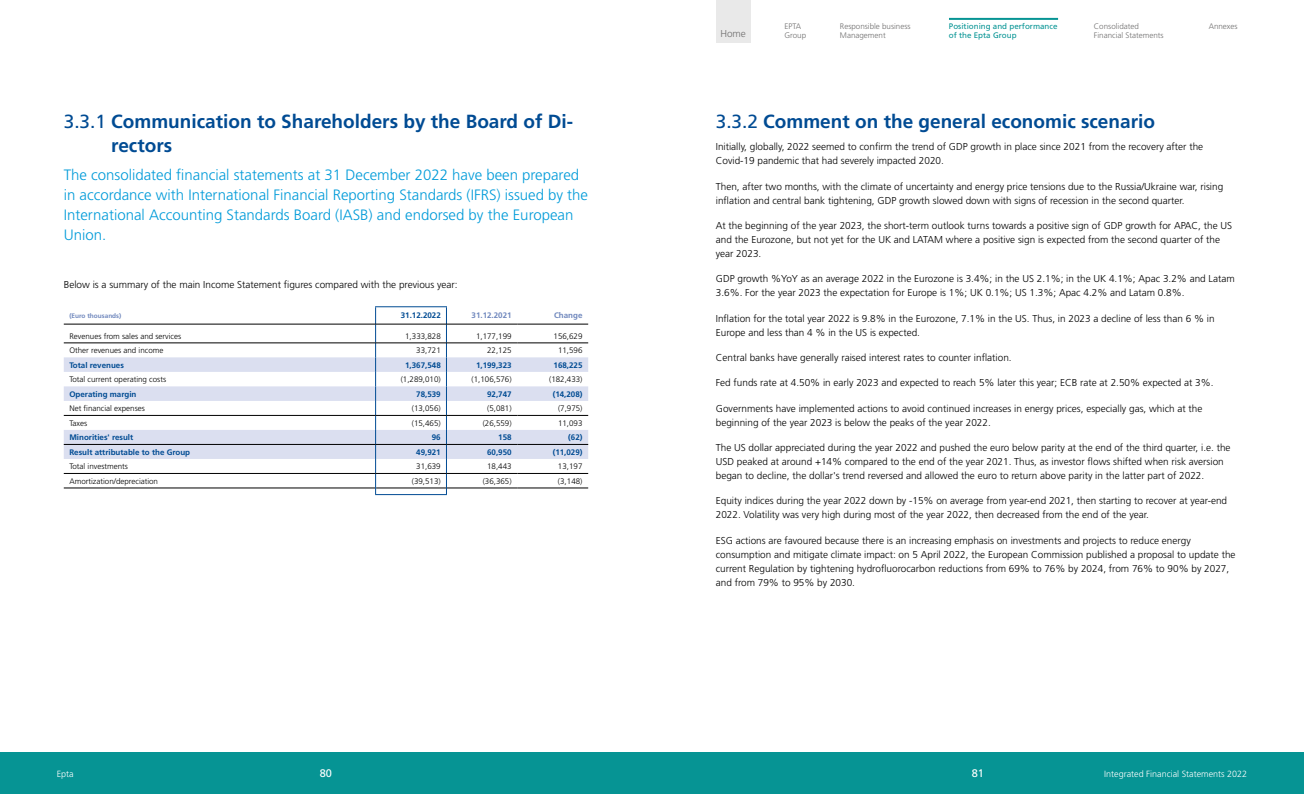
<style>
.page{position:relative;width:1304px;height:794px;background:#fff}
.page>*{position:absolute;margin:0;border:0;box-sizing:border-box;transform-origin:0 0}
.t1{font:700 19px/24px "Frutiger LT Std";color:#004b93}
.t2{font:300 15px/20px "Frutiger LT Std";color:#009bd9}
.t3{font:11px "Frutiger";color:#fff}
.t4{font:300 10px/14px "Frutiger LT Std";color:#000}
.t5{font:300 10px "Frutiger";color:#000}
.t6{font:300 10px "Frutiger";color:#706f6f}
.t7{font:300 9px "Frutiger LT Std";color:#fff}
.t8{font:300 8px "Frutiger";color:#000}
.t9{font:700 8px "Frutiger";color:#004b93}
.t10{font:300 8px/9.6px "Frutiger";color:#706f6f}
.t11{font:8px/9.6px "Frutiger LT Std";color:#069494}
.t12{font:700 8px "Frutiger";color:#6f87bd}
.t13{font:700 6.5px "Frutiger";color:#6f87bd}
.s1{font-weight:400}
</style>
<div class="page">
<div style="left:0;top:752px;width:1304px;height:42px;background:#069494"></div>
<svg style="left:64px;top:357px;width:524px;height:102px;fill:#dbdff0"></svg>
<hr style="left:64px;top:488px;width:311px;height:1px;background:#000">
<hr style="left:376px;top:488px;width:70px;height:1px;background:#000">
<hr style="left:447px;top:488px;width:70px;height:1px;background:#000">
<hr style="left:517px;top:488px;width:71px;height:1px;background:#000">
<hr style="left:375px;top:494px;width:72px;height:1px;background:#004b93">
<hr style="left:375px;top:306px;width:72px;height:1px;background:#004b93">
<svg style="left:446px;top:307px;width:1px;height:187px"></svg>
<hr style="left:64px;top:473px;width:312px;height:1px;background:#000">
<hr style="left:376px;top:473px;width:70px;height:1px;background:#000">
<hr style="left:446px;top:473px;width:71px;height:1px;background:#000">
<hr style="left:517px;top:473px;width:71px;height:1px;background:#000">
<hr style="left:64px;top:444px;width:312px;height:1px;background:#000">
<hr style="left:376px;top:444px;width:70px;height:1px;background:#000">
<hr style="left:446px;top:444px;width:71px;height:1px;background:#000">
<hr style="left:517px;top:444px;width:71px;height:1px;background:#000">
<hr style="left:64px;top:324px;width:312px;height:1px;background:#000">
<hr style="left:376px;top:324px;width:70px;height:1px;background:#000">
<hr style="left:446px;top:324px;width:71px;height:1px;background:#000">
<hr style="left:517px;top:324px;width:71px;height:1px;background:#000">
<hr style="left:64px;top:343px;width:312px;height:1px;background:#000">
<hr style="left:376px;top:343px;width:70px;height:1px;background:#000">
<hr style="left:446px;top:343px;width:71px;height:1px;background:#000">
<hr style="left:517px;top:343px;width:71px;height:1px;background:#000">
<hr style="left:64px;top:415px;width:312px;height:1px;background:#000">
<hr style="left:376px;top:415px;width:70px;height:1px;background:#000">
<hr style="left:446px;top:415px;width:71px;height:1px;background:#000">
<hr style="left:517px;top:415px;width:71px;height:1px;background:#000">
<svg style="left:375px;top:307px;width:1px;height:187px"></svg>
<hr style="left:949px;top:18px;width:109px;height:2px;background:#069494">
<div style="left:716px;top:0;width:35px;height:43px;background:#e9e9e9"></div>
<h1 class="t1" style="left:111px;top:109px;width:463px;text-indent:-48px"><span class="s1">3.3.1</span> Communication to Shareholders by the Board of Di&shy;rectors</h1>
<p class="t2" style="left:64px;top:165px;width:526px">The consolidated financial statements at 31 December 2022 have been prepared in accordance with International Financial Reporting Standards (IFRS) issued by the International Accounting Standards Board (IASB) and endorsed by the European Union.</p>
<p class="t5" style="left:64px;top:279px;width:395px">Below is a summary of the main Income Statement figures compared with the previous year:</p>
<p class="t13" style="left:69px;top:312px;width:53px">(Euro thousands)</p>
<p class="t9" style="left:401px;top:311px;width:42px">31.12.2022</p>
<p class="t12" style="left:472px;top:311px;width:42px">31.12.2021</p>
<p class="t12" style="left:554px;top:311px;width:30px">Change</p>
<p class="t8" style="left:69px;top:331px;width:113px">Revenues from sales and services</p>
<p class="t8" style="left:405px;top:331px;width:37px">1,333,828</p>
<p class="t8" style="left:476px;top:331px;width:37px">1,177,199</p>
<p class="t8" style="left:554px;top:331px;width:30px">156,629</p>
<p class="t8" style="left:69px;top:346px;width:96px">Other revenues and income</p>
<p class="t8" style="left:416px;top:346px;width:26px">33,721</p>
<p class="t8" style="left:487px;top:346px;width:26px">22,125</p>
<p class="t8" style="left:558px;top:346px;width:26px">11,596</p>
<p class="t9" style="left:69px;top:360px;width:56px">Total revenues</p>
<p class="t9" style="left:405px;top:360px;width:37px">1,367,548</p>
<p class="t9" style="left:476px;top:360px;width:37px">1,199,323</p>
<p class="t9" style="left:554px;top:360px;width:30px">168,225</p>
<p class="t8" style="left:69px;top:375px;width:98px">Total current operating costs</p>
<p class="t8" style="left:401px;top:375px;width:42px">(1,289,010)</p>
<p class="t8" style="left:472px;top:375px;width:42px">(1,106,576)</p>
<p class="t8" style="left:549px;top:375px;width:35px">(182,433)</p>
<p class="t9" style="left:69px;top:389px;width:69px">Operating margin</p>
<p class="t9" style="left:416px;top:389px;width:26px">78,539</p>
<p class="t9" style="left:487px;top:389px;width:26px">92,747</p>
<p class="t9" style="left:553px;top:389px;width:31px">(14,208)</p>
<p class="t8" style="left:69px;top:404px;width:77px">Net financial expenses</p>
<p class="t8" style="left:412px;top:404px;width:30px">(13,056)</p>
<p class="t8" style="left:487px;top:404px;width:26px">(5,081)</p>
<p class="t8" style="left:558px;top:404px;width:26px">(7,975)</p>
<p class="t8" style="left:69px;top:418px;width:19px">Taxes</p>
<p class="t8" style="left:412px;top:418px;width:30px">(15,465)</p>
<p class="t8" style="left:483px;top:418px;width:30px">(26,559)</p>
<p class="t8" style="left:558px;top:418px;width:26px">11,093</p>
<p class="t9" style="left:69px;top:433px;width:65px">Minorities' result</p>
<p class="t9" style="left:432px;top:433px;width:10px">96</p>
<p class="t9" style="left:498px;top:433px;width:15px">158</p>
<p class="t9" style="left:568px;top:433px;width:16px">(62)</p>
<p class="t9" style="left:69px;top:447px;width:122px">Result attributable to the Group</p>
<p class="t9" style="left:416px;top:447px;width:26px">49,921</p>
<p class="t9" style="left:487px;top:447px;width:26px">60,950</p>
<p class="t9" style="left:553px;top:447px;width:31px">(11,029)</p>
<p class="t8" style="left:69px;top:462px;width:60px">Total investments</p>
<p class="t8" style="left:416px;top:462px;width:26px">31,639</p>
<p class="t8" style="left:487px;top:462px;width:26px">18,443</p>
<p class="t8" style="left:558px;top:462px;width:26px">13,197</p>
<p class="t8" style="left:69px;top:476px;width:90px">Amortization/depreciation</p>
<p class="t8" style="left:412px;top:476px;width:30px">(39,513)</p>
<p class="t8" style="left:483px;top:476px;width:30px">(36,365)</p>
<p class="t8" style="left:558px;top:476px;width:26px">(3,148)</p>
<p class="t6" style="left:720px;top:28px;width:27px">Home</p>
<p class="t10" style="left:784px;top:21px;width:23px">EPTA<br>Group</p>
<p class="t10" style="left:840px;top:21px;width:72px">Responsible business<br>Management</p>
<p class="t11" style="left:949px;top:21px;width:110px">Positioning and performance of the Epta Group</p>
<p class="t10" style="left:1094px;top:21px;width:71px">Consolidated<br>Financial Statements</p>
<p class="t10" style="left:1209px;top:21px;width:30px">Annexes</p>
<h1 class="t1" style="left:716px;top:109px;width:441px"><span class="s1">3.3.2</span> Comment on the general economic scenario</h1>
<p class="t4" style="left:716px;top:140px;width:489px">Initially, globally, 2022 seemed to confirm the trend of GDP growth in place since 2021 from the recovery after the<br>Covid-19 pandemic that had severely impacted 2020.</p>
<p class="t4" style="left:716px;top:179px;width:509px">Then, after two months, with the climate of uncertainty and energy price tensions due to the Russia/Ukraine war, rising inflation and central bank tightening, GDP growth slowed down with signs of recession in the second quarter.</p>
<p class="t4" style="left:716px;top:219px;width:518px">At the beginning of the year 2023, the short-term outlook turns towards a positive sign of GDP growth for APAC, the US and the Eurozone, but not yet for the UK and LATAM where a positive sign is expected from the second quarter of the year 2023.</p>
<p class="t4" style="left:716px;top:272px;width:520px">GDP growth %YoY as an average 2022 in the Eurozone is 3.4%; in the US 2.1%; in the UK 4.1%; Apac 3.2% and Latam<br>3.6%. For the year 2023 the expectation for Europe is 1%; UK 0.1%; US 1.3%; Apac 4.2% and Latam 0.8%.</p>
<p class="t4" style="left:716px;top:311px;width:500px">Inflation for the total year 2022 is 9.8% in the Eurozone, 7.1% in the US. Thus, in 2023 a decline of less than 6 % in<br>Europe and less than 4 % in the US is expected.</p>
<p class="t4" style="left:716px;top:351px;width:297px">Central banks have generally raised interest rates to counter inflation.</p>
<p class="t4" style="left:716px;top:376px;width:499px">Fed funds rate at 4.50% in early 2023 and expected to reach 5% later this year; ECB rate at 2.50% expected at 3%.</p>
<p class="t4" style="left:716px;top:401px;width:488px">Governments have implemented actions to avoid continued increases in energy prices, especially gas, which at the beginning of the year 2023 is below the peaks of the year 2022.</p>
<p class="t4" style="left:716px;top:441px;width:516px">The US dollar appreciated during the year 2022 and pushed the euro below parity at the end of the third quarter, i.e. the<br>USD peaked at around +14% compared to the end of the year 2021. Thus, as investor flows shifted when risk aversion began to decline, the dollar's trend reversed and allowed the euro to return above parity in the latter part of 2022.</p>
<p class="t4" style="left:716px;top:494px;width:513px">Equity indices during the year 2022 down by -15% on average from year-end 2021, then starting to recover at year-end<br>2022. Volatility was very high during most of the year 2022, then decreased from the end of the year.</p>
<p class="t4" style="left:716px;top:533px;width:521px">ESG actions are favoured because there is an increasing emphasis on investments and projects to reduce energy consumption and mitigate climate impact: on 5 April 2022, the European Commission published a proposal to update the current Regulation by tightening hydrofluorocarbon reductions from 69% to 76% by 2024, from 76% to 90% by 2027, and from 79% to 95% by 2030.</p>
<p class="t7" style="left:57px;top:768px;width:19px">Epta</p>
<p class="t3" style="left:320px;top:767px;width:14px">80</p>
<p class="t3" style="left:972px;top:767px;width:14px">81</p>
<p class="t7" style="left:1104px;top:768px;width:145px">Integrated Financial Statements 2022</p>
</div>
